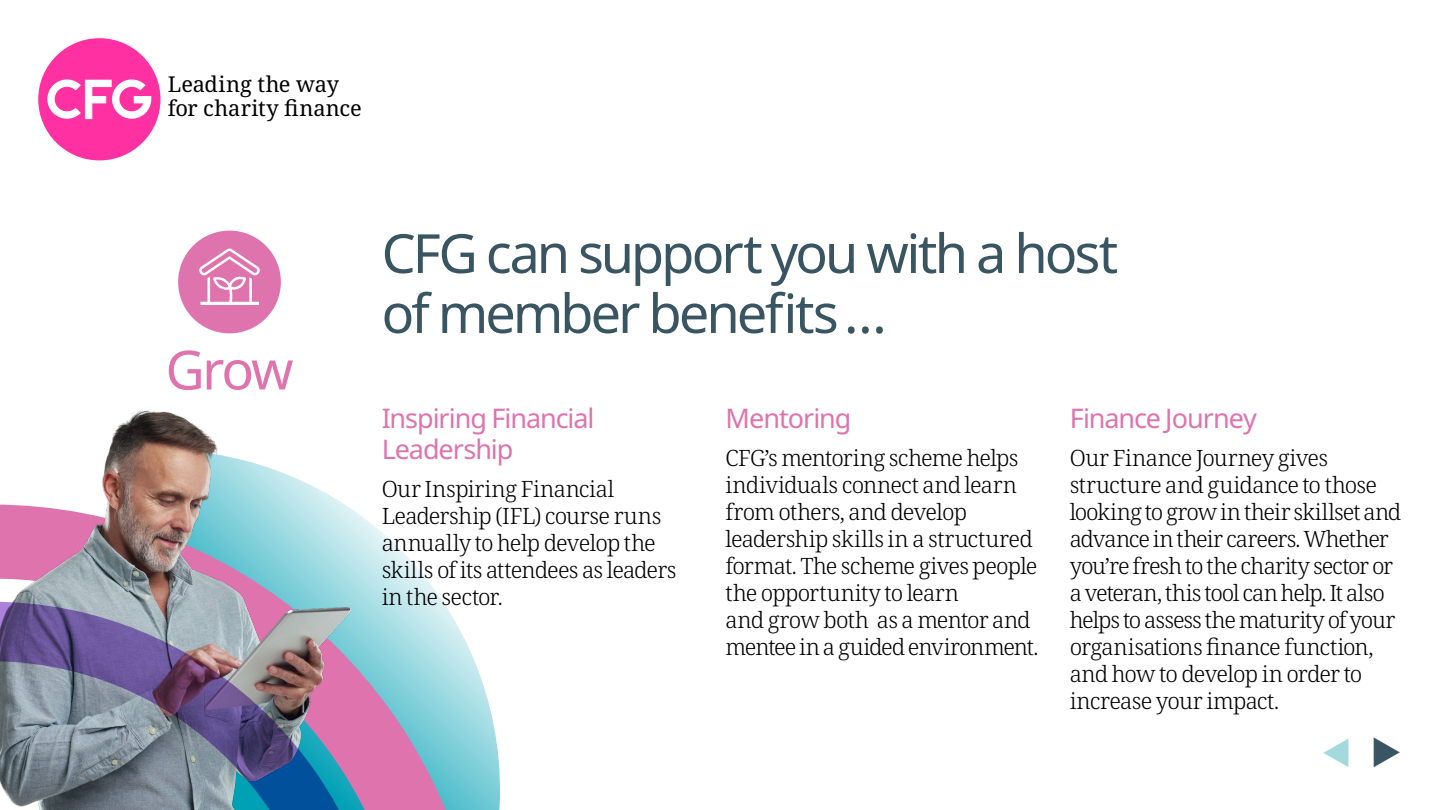
<style>
.page{position:relative;width:1440px;height:810px;background:#fff}
.page>*{position:absolute;margin:0;border:0;box-sizing:border-box;transform-origin:0 0}
.t1{font:54px/60px "Noto Sans";letter-spacing:-.055em;color:#3a5562}
.t2{font:54px "Noto Sans";color:#df73ad}
.t3{font:27px/30.8px "Noto Sans";letter-spacing:-.04em;color:#df73ad}
.t4{font:300 22.5px/27px "Noto Serif";letter-spacing:-.03em;color:#000}
.t5{font:21.83px/24px "Noto Serif";color:#000}
</style>
<div class="page">
<div style="left:178px;top:231px;width:103px;height:102px;background:#df73ad;border-radius:50%"></div>
<svg style="left:199px;top:249px;width:61px;height:56px"></svg>
<svg style="left:448px;top:610px;width:52px;height:200px"></svg>
<svg style="left:353px;top:510px;width:95px;height:300px"></svg>
<img style="left:0;top:410px;width:353px;height:153px">
<img style="left:0;top:563px;width:359px;height:247px">
<div style="left:38px;top:38px;width:123px;height:122px;background:#ff30a1;border-radius:50%"></div>
<svg style="left:47px;top:79px;width:104px;height:40px"></svg>
<p class="t5" style="left:168px;top:73px;width:195px">Leading the way for charity finance</p>
<h1 class="t2" style="left:165px;top:332px;width:130px">Grow</h1>
<h1 class="t1" style="left:382px;top:225px;width:738px">CFG can support you with a host of member benefits …</h1>
<p class="t3" style="left:382px;top:404px;width:214px">Inspiring Financial<br>Leadership</p>
<p class="t4" style="left:382px;top:476px;width:297px">Our Inspiring Financial<br>Leadership (IFL) course runs annually to help develop the skills of its attendees as leaders in the sector.</p>
<p class="t3" style="left:726px;top:404px;width:127px">Mentoring</p>
<p class="t4" style="left:726px;top:446px;width:314px">CFG’s mentoring scheme helps individuals connect and learn from others, and develop leadership skills in a structured format. The scheme gives people the opportunity to learn<br>and grow both as a mentor and mentee in a guided environment.</p>
<p class="t3" style="left:1070px;top:404px;width:189px">Finance Journey</p>
<p class="t4" style="left:1070px;top:446px;width:333px">Our Finance Journey gives structure and guidance to those looking to grow in their skillset and advance in their careers. Whether you’re fresh to the charity sector or a veteran, this tool can help. It also helps to assess the maturity of your organisations finance function, and how to develop in order to increase your impact.</p>
</div>
